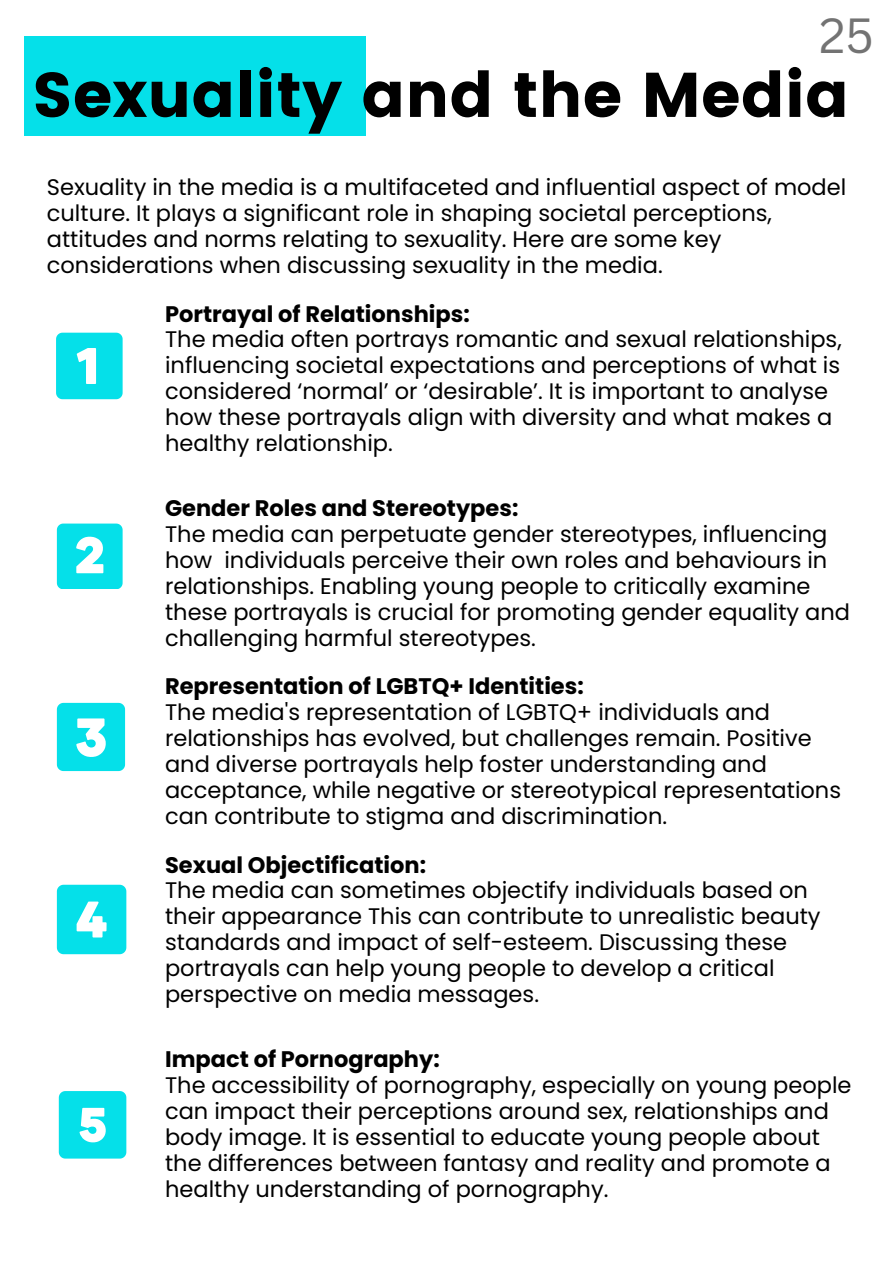
<style>
.page{position:relative;width:893px;height:1264px;background:#fff}
.page>*{position:absolute;margin:0;border:0;box-sizing:border-box;transform-origin:0 0}
.t1{font:63px "Poppins";color:#000}
.t2{font:48px "Canva Sans";color:#737373}
.t3{font:22.5px/25.8px "Poppins";color:#000}
.t4{font:700 22.5px "Poppins";color:#000}
</style>
<div class="page">
<div style="left:24px;top:36px;width:341px;height:99px;background:#05e0e9"></div>
<svg style="left:56px;top:333px;width:66px;height:66px;background:#20e3eb"></svg>
<svg style="left:57px;top:523px;width:65px;height:66px;background:#30e5ec"></svg>
<svg style="left:57px;top:703px;width:68px;height:68px"></svg>
<svg style="left:57px;top:884px;width:69px;height:70px;background:#29e4ec"></svg>
<svg style="left:59px;top:1091px;width:67px;height:67px;background:#2ae4ec"></svg>
<p class="t2" style="left:819px;top:2px;width:56px">25</p>
<p class="t1" style="left:32px;top:58px;width:818px">Sexuality and the Media</p>
<p class="t3" style="left:47px;top:174px;width:800px">Sexuality in the media is a multifaceted and influential aspect of model culture. It plays a significant role in shaping societal perceptions, attitudes and norms relating to sexuality. Here are some key considerations when discussing sexuality in the media.</p>
<p class="t4" style="left:165px;top:298px;width:306px">Portrayal of Relationships:</p>
<p class="t3" style="left:165px;top:326px;width:678px">The media often portrays romantic and sexual relationships, influencing societal expectations and perceptions of what is considered ‘normal’ or ‘desirable’. It is important to analyse how these portrayals align with diversity and what makes a healthy relationship.</p>
<p class="t4" style="left:165px;top:493px;width:355px">Gender Roles and Stereotypes:</p>
<p class="t3" style="left:165px;top:521px;width:686px">The media can perpetuate gender stereotypes, influencing how individuals perceive their own roles and behaviours in relationships. Enabling young people to critically examine these portrayals is crucial for promoting gender equality and challenging harmful stereotypes.</p>
<p class="t4" style="left:165px;top:671px;width:420px">Representation of LGBTQ+ Identities:</p>
<p class="t3" style="left:165px;top:699px;width:677px">The media's representation of LGBTQ+ individuals and relationships has evolved, but challenges remain. Positive and diverse portrayals help foster understanding and acceptance, while negative or stereotypical representations can contribute to stigma and discrimination.</p>
<p class="t4" style="left:165px;top:848px;width:262px">Sexual Objectification:</p>
<p class="t3" style="left:165px;top:877px;width:657px">The media can sometimes objectify individuals based on their appearance This can contribute to unrealistic beauty standards and impact of self-esteem. Discussing these portrayals can help young people to develop a critical perspective on media messages.</p>
<p class="t4" style="left:165px;top:1043px;width:276px">Impact of Pornography:</p>
<p class="t3" style="left:165px;top:1072px;width:688px">The accessibility of pornography, especially on young people can impact their perceptions around sex, relationships and body image. It is essential to educate young people about the differences between fantasy and reality and promote a healthy understanding of pornography.</p>
</div>
